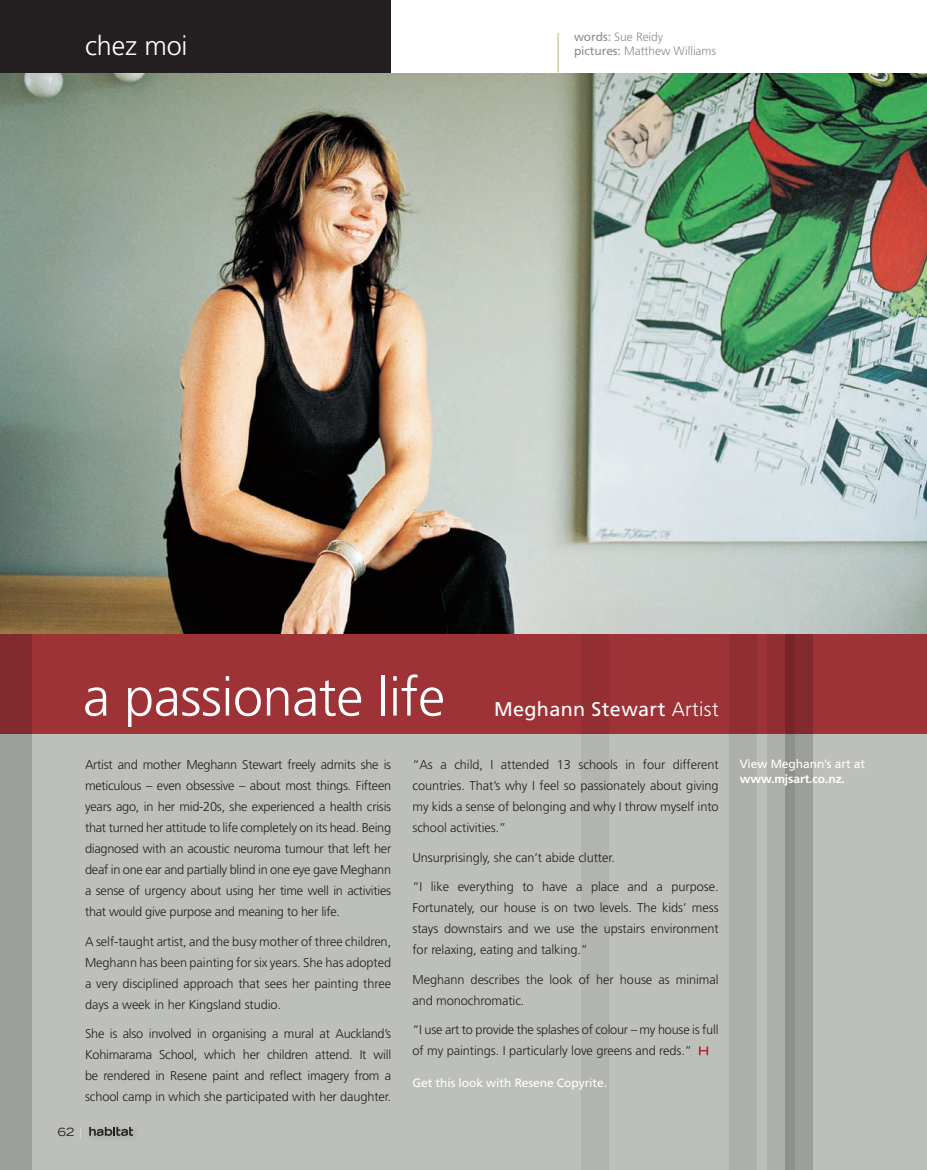
<style>
.page{position:relative;width:927px;height:1170px;background:#fff}
.page>*{position:absolute;margin:0;border:0;box-sizing:border-box;transform-origin:0 0}
.t1{font:300 54px "Frutiger";letter-spacing:-.01em;color:#fff}
.section_heading_18_19{font:300 27px "Frutiger";letter-spacing:-.005em;color:#fff}
.story_credits_boxed_13_2_16{font:19.8px "Frutiger";letter-spacing:.02em;color:#fff}
.body_copy_8_5_14{font:300 12.75px/21px "Frutiger";letter-spacing:-.005em;color:#231f20;text-align:justify}
.caption_8_9_5_left{font:12px/14.2px "Frutiger";letter-spacing:-.005em;color:#fff}
.caption_8_9_5_left-2{font:300 12px "Frutiger";letter-spacing:-.005em;color:#898e8b}
.t2{font:expanded 11.25px "Trade Gothic LH";color:#231f20}
.s1{font-weight:400}
.s2{font-weight:300}
.s3{color:#dde2cd}
.s4{font-weight:700}
</style>
<div class="page">
<div style="left:0;top:733px;width:927px;height:436px;background:#bdc0ba"></div>
<img style="left:0;top:72px;width:927px;height:562px">
<div style="left:0;top:0;width:391px;height:72px;background:#231f20"></div>
<hr style="left:558px;top:33px;width:1px;height:40px;background:#bcb66a">
<div style="left:0;top:634px;width:927px;height:99px;background:#9e3337"></div>
<svg style="left:0;top:634px;width:32px;height:535px;background:#978884"></svg>
<div style="left:582px;top:733px;width:27px;height:436px;background:#b2b4af"></div>
<svg style="left:729px;top:634px;width:28px;height:535px;fill:#acafaa"></svg>
<svg style="left:768px;top:634px;width:17px;height:535px;fill:#acafaa"></svg>
<svg style="left:785px;top:634px;width:27px;height:535px;background:#91827f"></svg>
<svg style="left:699px;top:1046px;width:9px;height:9px"></svg>
<div style="left:87px;top:1124px;width:53px;height:19px;background:#231f20;opacity:.15"></div>
<svg style="left:89px;top:1126px;width:44px;height:9px"></svg>
<p class="caption_8_9_5_left-2" style="left:574px;top:30px;width:91px"><span class="s1">words:</span> Sue Reidy</p>
<p class="section_heading_18_19" style="left:85px;top:31px;width:104px">chez moi</p>
<p class="caption_8_9_5_left-2" style="left:574px;top:44px;width:144px"><span class="s1">pictures:</span> Matthew Williams</p>
<p class="t1" style="left:83px;top:666px;width:364px">a passionate life</p>
<p class="story_credits_boxed_13_2_16" style="left:494px;top:697px;width:226px">Meghann Stewart <span class="s2">Artist</span></p>
<p class="body_copy_8_5_14" style="left:85px;top:754px;width:308px">Artist and mother Meghann Stewart freely admits she is meticulous – even obsessive – about most things. Fifteen years ago, in her mid-20s, she experienced a health crisis that turned her attitude to life completely on its head. Being diagnosed with an acoustic neuroma tumour that left her deaf in one ear and partially blind in one eye gave Meghann a sense of urgency about using her time well in activities that would give purpose and meaning to her life.</p>
<p class="body_copy_8_5_14" style="left:85px;top:930px;width:308px">A self-taught artist, and the busy mother of three children, Meghann has been painting for six years. She has adopted a very disciplined approach that sees her painting three days a week in her Kingsland studio.</p>
<p class="body_copy_8_5_14" style="left:85px;top:1023px;width:308px">She is also involved in organising a mural at Auckland’s Kohimarama School, which her children attend. It will be rendered in Resene paint and reflect imagery from a school camp in which she participated with her daughter.</p>
<p class="t2" style="left:58px;top:1124px;width:26px">62 <span class="s3">|</span></p>
<p class="body_copy_8_5_14" style="left:412px;top:754px;width:308px">“As a child, I attended 13 schools in four different countries. That’s why I feel so passionately about giving my kids a sense of belonging and why I throw myself into school activities.”</p>
<p class="body_copy_8_5_14" style="left:412px;top:846px;width:204px">Unsurprisingly, she can’t abide clutter.</p>
<p class="body_copy_8_5_14" style="left:412px;top:876px;width:308px">“I like everything to have a place and a purpose.<br>Fortunately, our house is on two levels. The kids’ mess stays downstairs and we use the upstairs environment for relaxing, eating and talking.”</p>
<p class="body_copy_8_5_14" style="left:412px;top:968px;width:308px">Meghann describes the look of her house as minimal and monochromatic.</p>
<p class="body_copy_8_5_14" style="left:412px;top:1019px;width:308px">“I use art to provide the splashes of colour – my house is full of my paintings. I particularly love greens and reds.”</p>
<p class="caption_8_9_5_left" style="left:412px;top:1075px;width:196px">Get this look with Resene Copyrite.</p>
<p class="caption_8_9_5_left" style="left:740px;top:757px;width:127px">View Meghann’s art at <span class="s4">www.mjsart.co.nz.</span></p>
</div>
